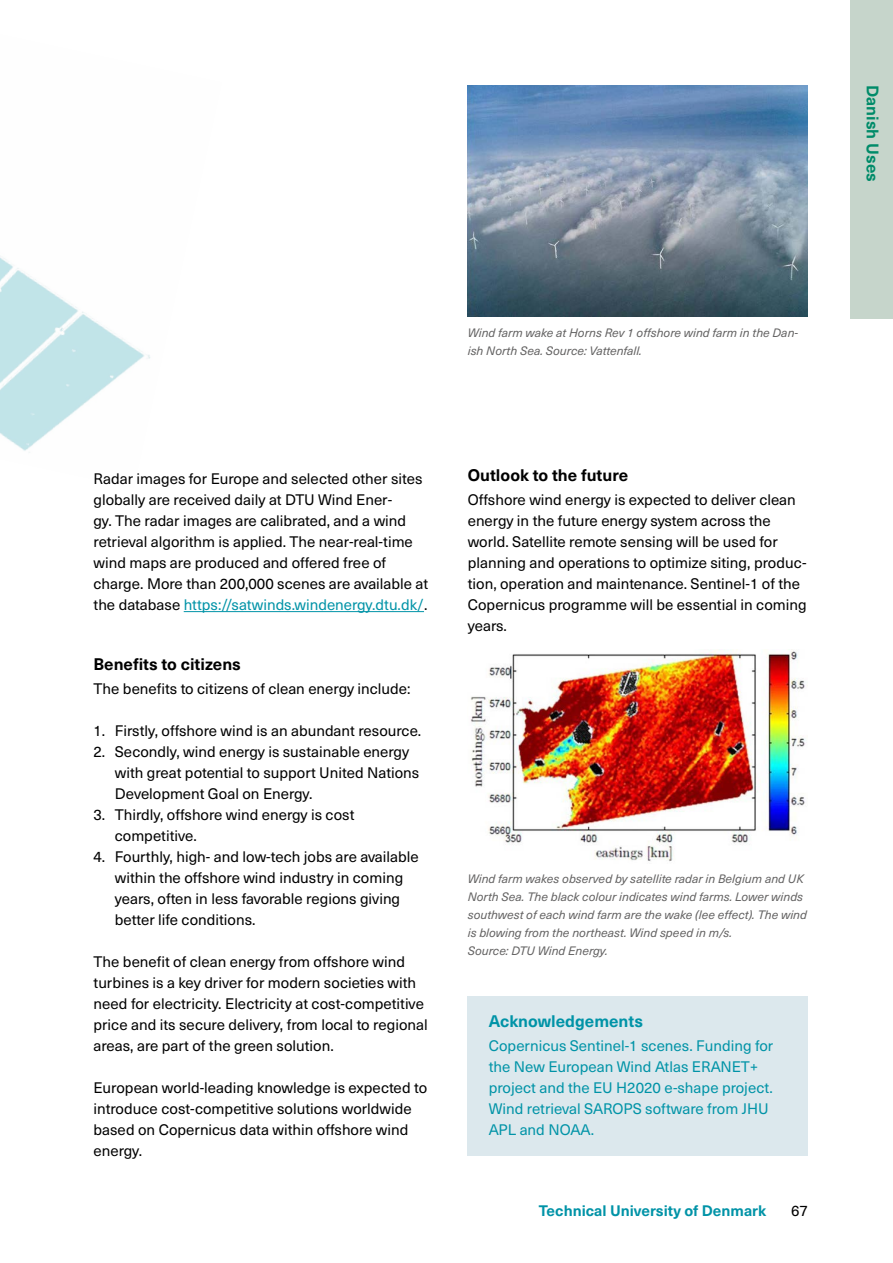
<style>
.page{position:relative;width:893px;height:1263px;background:#fff}
.page>*{position:absolute;margin:0;border:0;box-sizing:border-box;transform-origin:0 0}
.t1{font:700 16.5px "Neue Haas Unica Pro";color:#000}
.t2{font:700 16.5px "Neue Haas Unica Pro";color:#0093a7}
.t3{font:700 16.5px "Neue Haas Unica Pro";color:#008b69}
.t4{font:15px/21px "Neue Haas Unica Pro";color:#000}
.t5{font:15px/21px "Neue Haas Unica Pro";color:#0093a7}
.t6{font:700 15px "Neue Haas Unica Pro";color:#0093a7}
.t7{font:italic 12px/18px "Neue Haas Unica Pro";color:#646363}
.s1{color:#0093a7}
</style>
<div class="page">
<img style="left:0;top:257px;width:150px;height:196px">
<div style="left:850px;top:0;width:43px;height:319px;background:#c6d5cb"></div>
<hr style="left:184px;top:611px;width:240px;height:1px;background:#0093a7">
<div style="left:468px;top:996px;width:340px;height:160px;background:#dce8ed"></div>
<img style="left:468px;top:85px;width:340px;height:231px">
<img style="left:471px;top:650px;width:335px;height:211px">
<p class="t7" style="left:468px;top:324px;width:332px">Wind farm wake at Horns Rev 1 offshore wind farm in the Dan&shy;ish North Sea. Source: Vattenfall.</p>
<p class="t4" style="left:94px;top:468px;width:336px">Radar images for Europe and selected other sites globally are received daily at DTU Wind Ener-<br>gy. The radar images are calibrated, and a wind retrieval algorithm is applied. The near-real-time wind maps are produced and offered free of charge. More than 200,000 scenes are available at the database <span class="s1">https://satwinds.windenergy.dtu.dk/</span>.</p>
<p class="t1" style="left:94px;top:654px;width:149px">Benefits to citizens</p>
<p class="t4" style="left:94px;top:678px;width:318px">The benefits to citizens of clean energy include:</p>
<p class="t4" style="left:94px;top:720px;width:329px">1. Firstly, offshore wind is an abundant resource.</p>
<p class="t4" style="left:115px;top:741px;width:306px;text-indent:-21px">2. Secondly, wind energy is sustainable energy with great potential to support United Nations<br>Development Goal on Energy.</p>
<p class="t4" style="left:115px;top:804px;width:241px;text-indent:-21px">3. Thirdly, offshore wind energy is cost competitive.</p>
<p class="t4" style="left:115px;top:846px;width:305px;text-indent:-21px">4. Fourthly, high- and low-tech jobs are available within the offshore wind industry in coming years, often in less favorable regions giving better life conditions.</p>
<p class="t4" style="left:94px;top:951px;width:336px">The benefit of clean energy from offshore wind turbines is a key driver for modern societies with need for electricity. Electricity at cost-competitive price and its secure delivery, from local to regional areas, are part of the green solution.</p>
<p class="t4" style="left:94px;top:1077px;width:335px">European world-leading knowledge is expected to introduce cost-competitive solutions worldwide based on Copernicus data within offshore wind energy.</p>
<p class="t1" style="left:468px;top:465px;width:162px">Outlook to the future</p>
<p class="t4" style="left:468px;top:489px;width:340px">Offshore wind energy is expected to deliver clean energy in the future energy system across the world. Satellite remote sensing will be used for planning and operations to optimize siting, produc&shy;tion, operation and maintenance. Sentinel-1 of the Copernicus programme will be essential in coming years.</p>
<p class="t7" style="left:468px;top:870px;width:341px">Wind farm wakes observed by satellite radar in Belgium and UK North Sea. The black colour indicates wind farms. Lower winds southwest of each wind farm are the wake (lee effect). The wind is blowing from the northeast. Wind speed in m/s.<br>Source: DTU Wind Energy.</p>
<p class="t2" style="left:489px;top:1011px;width:156px">Acknowledgements</p>
<p class="t5" style="left:489px;top:1035px;width:286px">Copernicus Sentinel-1 scenes. Funding for the New European Wind Atlas ERANET+ project and the EU H2020 e-shape project.<br>Wind retrieval SAROPS software from JHU APL and NOAA.</p>
<p class="t6" style="left:539px;top:1202px;width:229px">Technical University of Denmark</p>
<p class="t4" style="left:791px;top:1200px;width:18px">67</p>
<p class="t3" style="left:883px;top:85px;width:98px;rotate:90deg">Danish Uses</p>
</div>
